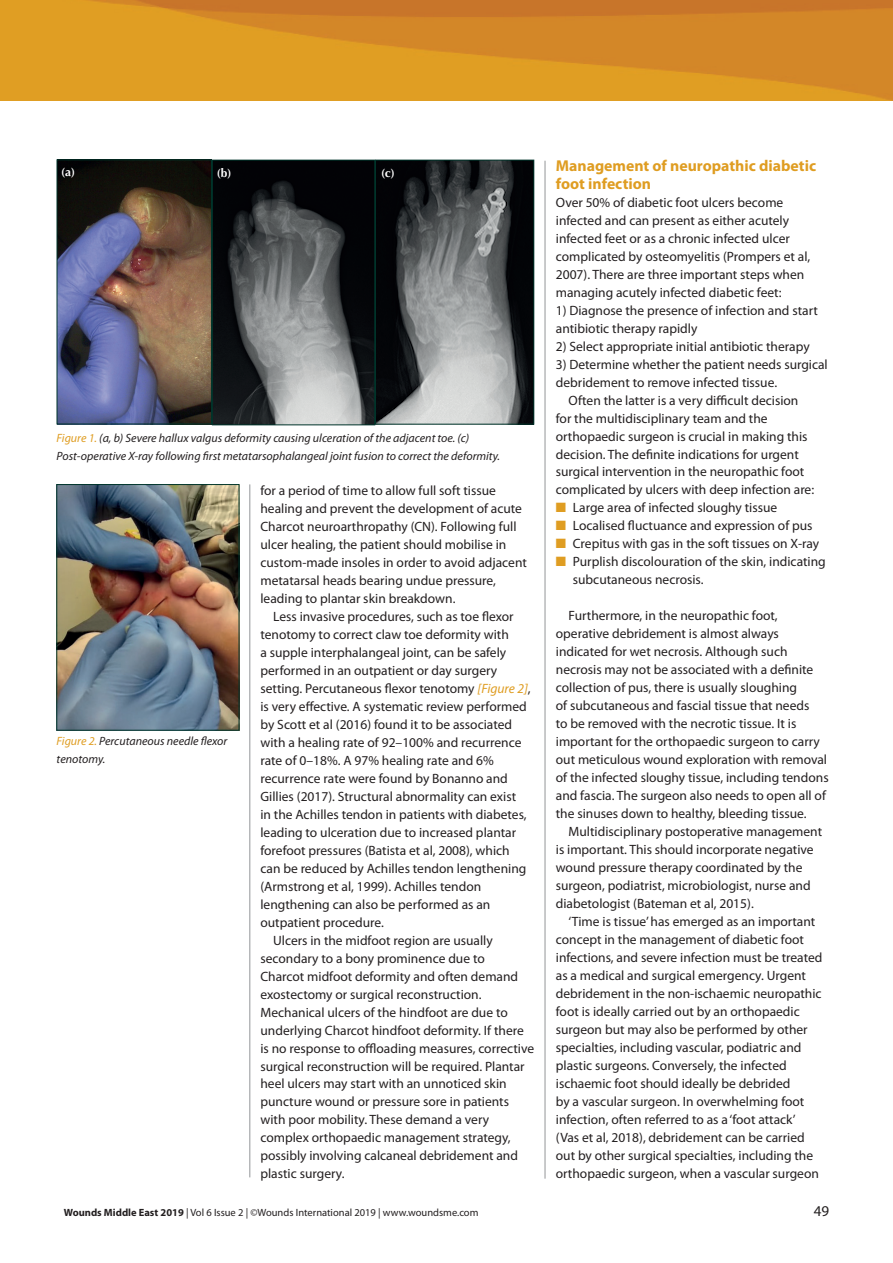
<style>
.page{position:relative;width:893px;height:1263px;background:#fff}
.page>*{position:absolute;margin:0;border:0;box-sizing:border-box;transform-origin:0 0}
.t1{font:700 15.75px/18px "Myriad Pro";color:#df9d22}
.t2{font:15px "Myriad Pro";color:#231f20}
.t3{font:13.5px/18px "Myriad Pro";color:#231f20}
.t4{font:italic 12px/18px "Myriad Pro";color:#231f20}
.t5{font:700 12px "Optima";color:#fff}
.t6{font:10.5px "Myriad Pro";color:#231f20}
.s1{color:#df9d22}
.s2{font-style:italic;color:#df9d22}
.s3{font-weight:700}
</style>
<div class="page">
<hr style="left:545px;top:161px;width:1px;height:1018px;background:#939598">
<img style="left:0;top:0;width:893px;height:100px">
<hr style="left:250px;top:484px;width:1px;height:693px;background:#939598">
<img style="left:57px;top:161px;width:477px;height:264px">
<div style="left:57px;top:159px;width:155px;height:265px;border:1px solid #00352b"></div>
<div style="left:212px;top:160px;width:163px;height:265px;border:1px solid #00352b"></div>
<div style="left:375px;top:160px;width:159px;height:264px;border:1px solid #00352b"></div>
<img style="left:59px;top:486px;width:178px;height:242px">
<div style="left:57px;top:484px;width:182px;height:246px;border:1px solid #00352b"></div>
<p class="t5" style="left:61px;top:165px;width:15px">(a)</p>
<p class="t5" style="left:217px;top:166px;width:16px">(b)</p>
<p class="t5" style="left:381px;top:166px;width:15px">(c)</p>
<p class="t4" style="left:57px;top:429px;width:445px"><span class="s1">Figure 1.</span> (a, b) Severe hallux valgus deformity causing ulceration of the adjacent toe. (c)<br>Post-operative X-ray following first metatarsophalangeal joint fusion to correct the deformity.</p>
<p class="t4" style="left:57px;top:732px;width:172px"><span class="s1">Figure 2.</span> Percutaneous needle flexor tenotomy.</p>
<p class="t3" style="left:260px;top:481px;width:268px">for a period of time to allow full soft tissue healing and prevent the development of acute Charcot neuroarthropathy (CN). Following full ulcer healing, the patient should mobilise in custom-made insoles in order to avoid adjacent metatarsal heads bearing undue pressure, leading to plantar skin breakdown.</p>
<p class="t3" style="left:273px;top:607px;width:242px">Less invasive procedures, such as toe flexor</p>
<p class="t3" style="left:260px;top:625px;width:250px">tenotomy to correct claw toe deformity with</p>
<p class="t3" style="left:260px;top:643px;width:247px">a supple interphalangeal joint, can be safely</p>
<p class="t3" style="left:260px;top:661px;width:238px">performed in an outpatient or day surgery</p>
<p class="t3" style="left:260px;top:679px;width:272px">setting. Percutaneous flexor tenotomy <span class="s2">[Figure 2]</span>,</p>
<p class="t3" style="left:260px;top:697px;width:268px">is very effective. A systematic review performed</p>
<p class="t3" style="left:260px;top:715px;width:253px">by Scott et al (2016) found it to be associated</p>
<p class="t3" style="left:260px;top:733px;width:262px">with a healing rate of 92–100% and recurrence</p>
<p class="t3" style="left:260px;top:751px;width:235px">rate of 0–18%. A 97% healing rate and 6%</p>
<p class="t3" style="left:260px;top:769px;width:249px">recurrence rate were found by Bonanno and</p>
<p class="t3" style="left:260px;top:787px;width:257px">Gillies (2017). Structural abnormality can exist</p>
<p class="t3" style="left:260px;top:805px;width:268px">in the Achilles tendon in patients with diabetes,</p>
<p class="t3" style="left:260px;top:823px;width:257px">leading to ulceration due to increased plantar</p>
<p class="t3" style="left:260px;top:841px;width:251px">forefoot pressures (Batista et al, 2008), which</p>
<p class="t3" style="left:260px;top:859px;width:267px">can be reduced by Achilles tendon lengthening</p>
<p class="t3" style="left:260px;top:877px;width:222px">(Armstrong et al, 1999). Achilles tendon</p>
<p class="t3" style="left:260px;top:895px;width:231px">lengthening can also be performed as an</p>
<p class="t3" style="left:260px;top:913px;width:125px">outpatient procedure.</p>
<p class="t3" style="left:273px;top:931px;width:221px">Ulcers in the midfoot region are usually</p>
<p class="t3" style="left:260px;top:949px;width:226px">secondary to a bony prominence due to</p>
<p class="t3" style="left:260px;top:967px;width:259px">Charcot midfoot deformity and often demand</p>
<p class="t3" style="left:260px;top:985px;width:223px">exostectomy or surgical reconstruction.</p>
<p class="t3" style="left:260px;top:1003px;width:249px">Mechanical ulcers of the hindfoot are due to</p>
<p class="t3" style="left:260px;top:1021px;width:265px">underlying Charcot hindfoot deformity. If there</p>
<p class="t3" style="left:260px;top:1039px;width:275px">is no response to offloading measures, corrective</p>
<p class="t3" style="left:260px;top:1057px;width:266px">surgical reconstruction will be required. Plantar</p>
<p class="t3" style="left:260px;top:1075px;width:248px">heel ulcers may start with an unnoticed skin</p>
<p class="t3" style="left:260px;top:1093px;width:250px">puncture wound or pressure sore in patients</p>
<p class="t3" style="left:260px;top:1111px;width:230px">with poor mobility. These demand a very</p>
<p class="t3" style="left:260px;top:1129px;width:252px">complex orthopaedic management strategy,</p>
<p class="t3" style="left:260px;top:1147px;width:259px">possibly involving calcaneal debridement and</p>
<p class="t3" style="left:260px;top:1165px;width:86px">plastic surgery.</p>
<p class="t1" style="left:556px;top:156px;width:262px">Management of neuropathic diabetic foot infection</p>
<p class="t3" style="left:556px;top:193px;width:256px">Over 50% of diabetic foot ulcers become infected and can present as either acutely infected feet or as a chronic infected ulcer complicated by osteomyelitis (Prompers et al, 2007). There are three important steps when managing acutely infected diabetic feet:</p>
<p class="t3" style="left:556px;top:301px;width:264px">1) Diagnose the presence of infection and start antibiotic therapy rapidly</p>
<p class="t3" style="left:556px;top:337px;width:255px">2) Select appropriate initial antibiotic therapy</p>
<p class="t3" style="left:556px;top:355px;width:273px">3) Determine whether the patient needs surgical</p>
<p class="t3" style="left:556px;top:373px;width:223px">debridement to remove infected tissue.</p>
<p class="t3" style="left:569px;top:391px;width:231px">Often the latter is a very difficult decision</p>
<p class="t3" style="left:556px;top:409px;width:213px">for the multidisciplinary team and the</p>
<p class="t3" style="left:556px;top:427px;width:253px">orthopaedic surgeon is crucial in making this</p>
<p class="t3" style="left:556px;top:445px;width:245px">decision. The definite indications for urgent</p>
<p class="t3" style="left:556px;top:463px;width:250px">surgical intervention in the neuropathic foot</p>
<p class="t3" style="left:556px;top:481px;width:260px">complicated by ulcers with deep infection are:</p>
<p class="t3" style="left:556px;top:499px;width:223px"><span class="s1">■</span> Large area of infected sloughy tissue</p>
<p class="t3" style="left:556px;top:517px;width:258px"><span class="s1">■</span> Localised fluctuance and expression of pus</p>
<p class="t3" style="left:556px;top:535px;width:265px"><span class="s1">■</span> Crepitus with gas in the soft tissues on X-ray</p>
<p class="t3" style="left:573px;top:553px;width:254px;text-indent:-17px"><span class="s1">■</span> Purplish discolouration of the skin, indicating subcutaneous necrosis.</p>
<p class="t3" style="left:556px;top:607px;width:274px;text-indent:13px">Furthermore, in the neuropathic foot, operative debridement is almost always indicated for wet necrosis. Although such necrosis may not be associated with a definite collection of pus, there is usually sloughing<br>of subcutaneous and fascial tissue that needs<br>to be removed with the necrotic tissue. It is important for the orthopaedic surgeon to carry out meticulous wound exploration with removal of the infected sloughy tissue, including tendons and fascia. The surgeon also needs to open all of the sinuses down to healthy, bleeding tissue.</p>
<p class="t3" style="left:556px;top:823px;width:268px;text-indent:13px">Multidisciplinary postoperative management is important. This should incorporate negative wound pressure therapy coordinated by the surgeon, podiatrist, microbiologist, nurse and diabetologist (Bateman et al, 2015).</p>
<p class="t3" style="left:556px;top:913px;width:268px;text-indent:13px">‘Time is tissue’ has emerged as an important concept in the management of diabetic foot infections, and severe infection must be treated as a medical and surgical emergency. Urgent debridement in the non-ischaemic neuropathic foot is ideally carried out by an orthopaedic surgeon but may also be performed by other specialties, including vascular, podiatric and plastic surgeons. Conversely, the infected ischaemic foot should ideally be debrided<br>by a vascular surgeon. In overwhelming foot infection, often referred to as a ‘foot attack’ (Vas et al, 2018), debridement can be carried out by other surgical specialties, including the orthopaedic surgeon, when a vascular surgeon</p>
<p class="t6" style="left:64px;top:1206px;width:416px"><span class="s3">Wounds Middle East 2019</span> | Vol 6 Issue 2 | ©Wounds International 2019 | www.woundsme.com</p>
<p class="t2" style="left:814px;top:1201px;width:17px">49</p>
</div>
